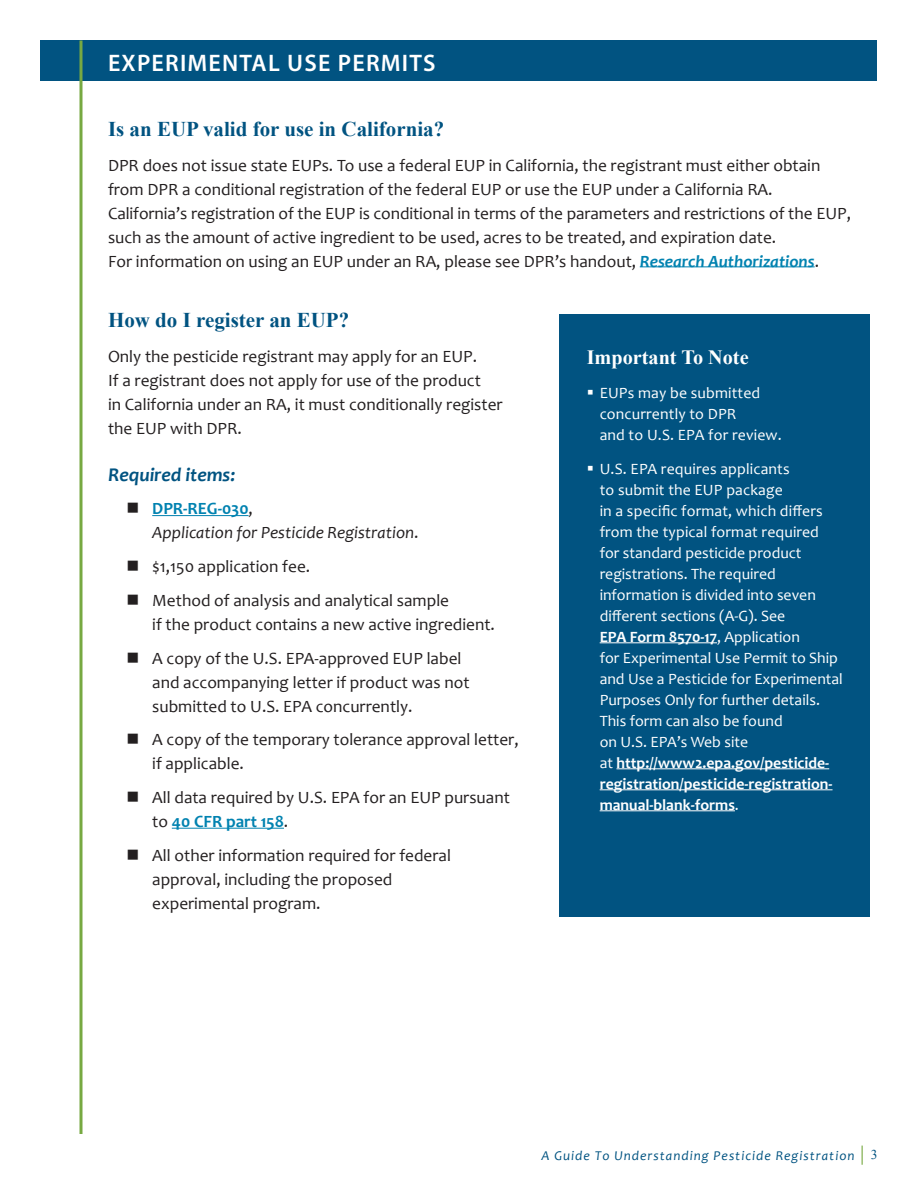
<style>
.page{position:relative;width:918px;height:1188px;background:#fff}
.page>*{position:absolute;margin:0;border:0;box-sizing:border-box;transform-origin:0 0}
.t1{font:600 24px "Myriad Pro";letter-spacing:.05em;color:#fff}
.Blue_Subhead{font:700 21px "Times New Roman";color:#015381}
.t2{font:700 20.25px "Times New Roman";color:#fff}
.Body_Copy{font:italic 700 19.5px "Candara";color:#015381}
.Body_Copy-2{font:17.25px/24px "Candara";color:#231f20}
.bulleted_copy{font:17.25px/24px "Candara";color:#231f20}
.bulleted_copy-2{font:italic 17.25px/24px "Candara";color:#231f20}
.sidebar_bulleted_cop{font:15.75px/21px "Candara";color:#fff}
.t3{font:italic 13.5px "Candara";letter-spacing:.075em;color:#015381}
.s1{font-weight:700;font-style:italic;color:#0082b0}
.s2{font-weight:700;font-style:normal;color:#0082b0}
.s3{font-style:normal}
.s4{font-weight:700;color:#0082b0}
.s5{font-weight:700}
.s6{font-family:"Times New Roman";font-style:normal}
</style>
<div class="page">
<svg style="left:862px;top:1146px;width:1px;height:19px"></svg>
<div style="left:40px;top:40px;width:838px;height:41px;background:#015381"></div>
<hr style="left:80px;top:40px;width:2px;height:1094px;background:#77a942">
<hr style="left:640px;top:267px;width:175px;height:1px;background:#0082b0">
<hr style="left:152px;top:515px;width:97px;height:1px;background:#0082b0">
<hr style="left:172px;top:828px;width:112px;height:1px;background:#0082b0">
<div style="left:559px;top:314px;width:311px;height:602px;background:#015381"></div>
<hr style="left:600px;top:643px;width:117px;height:1px;background:#fff">
<hr style="left:616px;top:769px;width:213px;height:1px;background:#fff">
<hr style="left:600px;top:790px;width:233px;height:1px;background:#fff">
<hr style="left:600px;top:811px;width:135px;height:1px;background:#fff">
<p class="t1" style="left:108px;top:48px;width:329px">EXPERIMENTAL USE PERMITS</p>
<p class="Blue_Subhead" style="left:108px;top:115px;width:338px">Is an EUP valid for use in California?</p>
<p class="Body_Copy-2" style="left:108px;top:153px;width:745px">DPR does not issue state EUPs. To use a federal EUP in California, the registrant must either obtain from DPR a conditional registration of the federal EUP or use the EUP under a California RA.<br>California’s registration of the EUP is conditional in terms of the parameters and restrictions of the EUP, such as the amount of active ingredient to be used, acres to be treated, and expiration date.<br>For information on using an EUP under an RA, please see DPR’s handout, <span class="s1">Research Authorizations</span>.</p>
<p class="Blue_Subhead" style="left:108px;top:306px;width:243px">How do I register an EUP?</p>
<p class="Body_Copy-2" style="left:108px;top:344px;width:396px">Only the pesticide registrant may apply for an EUP.<br>If a registrant does not apply for use of the product<br>in California under an RA, it must conditionally register the EUP with DPR.</p>
<p class="Body_Copy" style="left:108px;top:462px;width:129px">Required items:</p>
<p class="bulleted_copy-2" style="left:152px;top:497px;width:268px"><span class="s2">DPR-REG-030</span><span class="s3">,<br></span>Application for Pesticide Registration<span class="s3">.</span></p>
<p class="bulleted_copy" style="left:152px;top:554px;width:159px">$1,150 application fee.</p>
<p class="bulleted_copy" style="left:152px;top:588px;width:344px">Method of analysis and analytical sample<br>if the product contains a new active ingredient.</p>
<p class="bulleted_copy" style="left:152px;top:646px;width:319px">A copy of the U.S. EPA-approved EUP label and accompanying letter if product was not submitted to U.S. EPA concurrently.</p>
<p class="bulleted_copy" style="left:152px;top:728px;width:368px">A copy of the temporary tolerance approval letter, if applicable.</p>
<p class="bulleted_copy" style="left:152px;top:785px;width:359px">All data required by U.S. EPA for an EUP pursuant to <span class="s4">40 CFR part 158</span>.</p>
<p class="bulleted_copy" style="left:152px;top:843px;width:300px">All other information required for federal approval, including the proposed experimental program.</p>
<p class="t2" style="left:587px;top:343px;width:164px">Important To Note</p>
<p class="sidebar_bulleted_cop" style="left:600px;top:382px;width:184px">EUPs may be submitted concurrently to DPR<br>and to U.S. EPA for review.</p>
<p class="sidebar_bulleted_cop" style="left:600px;top:458px;width:245px">U.S. EPA requires applicants<br>to submit the EUP package<br>in a specific format, which differs from the typical format required<br>for standard pesticide product registrations. The required information is divided into seven different sections (A-G). See<br><span class="s5">EPA Form 8570-17</span>, Application<br>for Experimental Use Permit to Ship and Use a Pesticide for Experimental<br>Purposes Only for further details.<br>This form can also be found<br>on U.S. EPA’s Web site<br>at <span class="s5">http://www2.epa.gov/pesticide&shy;registration/pesticide-registration&shy;manual-blank-forms</span>.</p>
<p class="t3" style="left:542px;top:1148px;width:337px">A Guide To Understanding Pesticide Registration <span class="s6">3</span></p>
</div>
